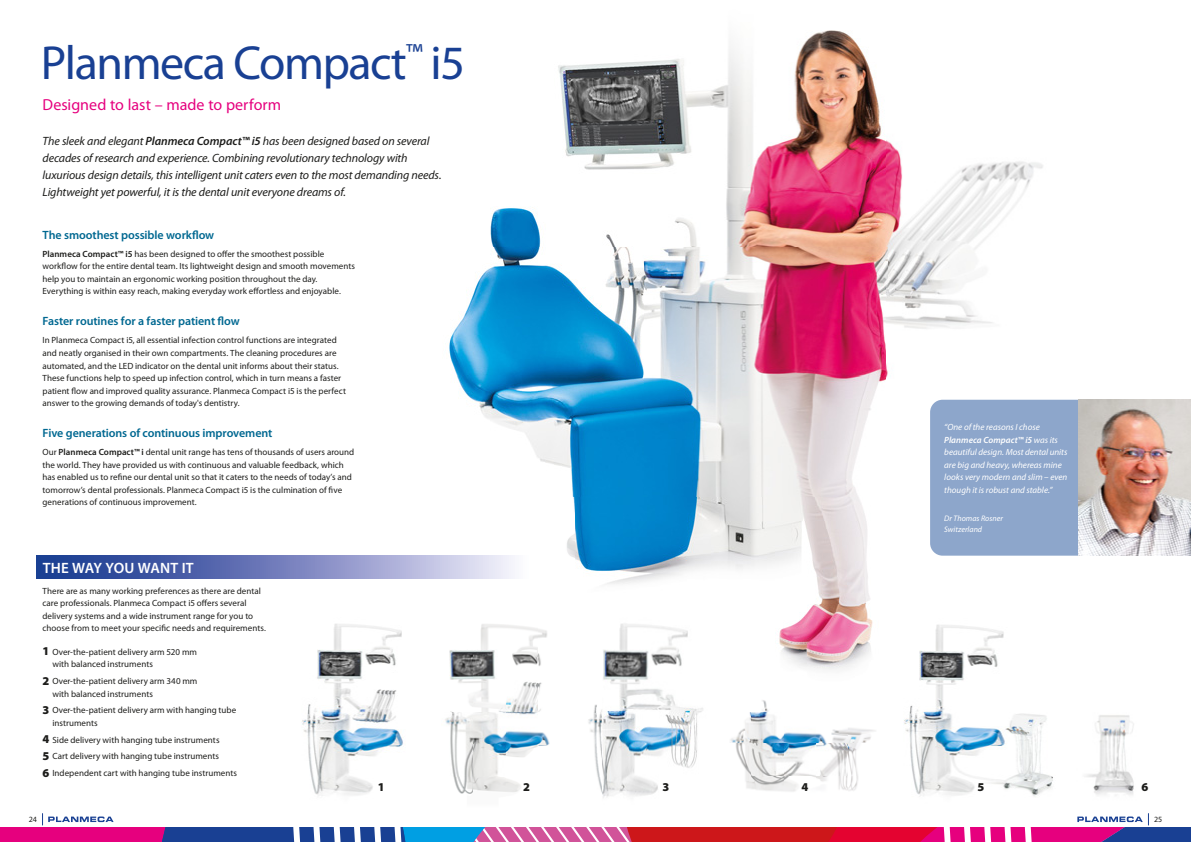
<style>
.page{position:relative;width:1191px;height:842px;background:#fff}
.page>*{position:absolute;margin:0;border:0;box-sizing:border-box;transform-origin:0 0}
.t1{font:48px "Myriad Pro";letter-spacing:-.03em;color:#194093}
.t2{font:16px "Myriad Pro";color:#e6007e}
.t3{font:600 15px "Myriad Pro";letter-spacing:.01em;color:#fff}
.t4{font:italic 12px/17px "Myriad Pro";letter-spacing:-.01em;color:#1d1d1b}
.t5{font:600 12px "Myriad Pro";letter-spacing:-.01em;color:#006891}
.t6{font:900 12px "Myriad Pro";color:#1d1d1b}
.t7{font:9px/12.5px "Myriad Pro";color:#1d1d1b}
.t8{font:italic 9px/12.5px "Myriad Pro";color:#fff}
.t9{font:italic 8px/11px "Myriad Pro";letter-spacing:.005em;color:#fff}
.t10{font:8px "Myriad Pro";color:#1d1d1b}
.s1{font-weight:600}
.s2{font-weight:900;font-size:12px}
</style>
<div class="page">
<img style="left:449px;top:30px;width:437px;height:467px">
<img style="left:886px;top:140px;width:208px;height:260px">
<img style="left:403px;top:497px;width:172px;height:82px">
<img style="left:575px;top:497px;width:295px;height:107px">
<img style="left:777px;top:604px;width:96px;height:66px">
<img style="left:1085px;top:715px;width:49px;height:80px">
<img style="left:730px;top:700px;width:145px;height:92px">
<img style="left:575px;top:602px;width:138px;height:196px">
<img style="left:302px;top:624px;width:101px;height:172px">
<img style="left:445px;top:619px;width:157px;height:179px">
<img style="left:904px;top:625px;width:149px;height:172px">
<svg style="left:0;top:813px;width:1191px;height:29px"></svg>
<div style="left:930px;top:400px;width:148px;height:156px;background:#8da6cb"></div>
<img style="left:1078px;top:400px;width:113px;height:156px">
<svg style="left:37px;top:556px;width:516px;height:22px;background:#828ec3"></svg>
<h1 class="t1" style="left:41px;top:44px;width:426px">Planmeca Compact<sup>™</sup> i5</h1>
<h2 class="t2" style="left:43px;top:98px;width:240px">Designed to last – made to perform</h2>
<p class="t4" style="left:43px;top:133px;width:400px">The sleek and elegant <span class="s1">Planmeca Compact™ i5</span> has been designed based on several decades of research and experience. Combining revolutionary technology with luxurious design details, this intelligent unit caters even to the most demanding needs.<br>Lightweight yet powerful, it is the dental unit everyone dreams of.</p>
<h3 class="t5" style="left:43px;top:230px;width:173px">The smoothest possible workflow</h3>
<p class="t7" style="left:43px;top:248px;width:314px"><span class="s1">Planmeca Compact™ i5</span> has been designed to offer the smoothest possible workflow for the entire dental team. Its lightweight design and smooth movements help you to maintain an ergonomic working position throughout the day.<br>Everything is within easy reach, making everyday work effortless and enjoyable.</p>
<h3 class="t5" style="left:43px;top:317px;width:199px">Faster routines for a faster patient flow</h3>
<p class="t7" style="left:43px;top:335px;width:305px">In Planmeca Compact i5, all essential infection control functions are integrated and neatly organised in their own compartments. The cleaning procedures are automated, and the LED indicator on the dental unit informs about their status.<br>These functions help to speed up infection control, which in turn means a faster patient flow and improved quality assurance. Planmeca Compact i5 is the perfect answer to the growing demands of today's dentistry.</p>
<h3 class="t5" style="left:43px;top:428px;width:231px">Five generations of continuous improvement</h3>
<p class="t7" style="left:43px;top:447px;width:313px">Our <span class="s1">Planmeca Compact™ i</span> dental unit range has tens of thousands of users around the world. They have provided us with continuous and valuable feedback, which has enabled us to refine our dental unit so that it caters to the needs of today’s and tomorrow’s dental professionals. Planmeca Compact i5 is the culmination of five generations of continuous improvement.</p>
<h3 class="t3" style="left:43px;top:562px;width:152px">THE WAY YOU WANT IT</h3>
<p class="t7" style="left:43px;top:585px;width:225px">There are as many working preferences as there are dental care professionals. Planmeca Compact i5 offers several delivery systems and a wide instrument range for you to choose from to meet your specific needs and requirements.</p>
<p class="t7" style="left:52px;top:646px;width:146px;text-indent:-10px"><span class="s2">1</span> Over-the-patient delivery arm 520 mm with balanced instruments</p>
<p class="t7" style="left:52px;top:676px;width:146px;text-indent:-10px"><span class="s2">2</span> Over-the-patient delivery arm 340 mm with balanced instruments</p>
<p class="t7" style="left:52px;top:705px;width:185px;text-indent:-10px"><span class="s2">3</span> Over-the-patient delivery arm with hanging tube instruments</p>
<p class="t7" style="left:43px;top:732px;width:196px;line-height:16.8px"><span class="s2">4</span> Side delivery with hanging tube instruments<br><span class="s2">5</span> Cart delivery with hanging tube instruments<br><span class="s2">6</span> Independent cart with hanging tube instruments</p>
<p class="t8" style="left:944px;top:422px;width:125px">“One of the reasons I chose<br><span class="s1">Planmeca Compact™ i5</span> was its beautiful design. Most dental units are big and heavy, whereas mine looks very modern and slim – even though it is robust and stable.”</p>
<p class="t9" style="left:944px;top:513px;width:60px">Dr Thomas Rosner<br>Switzerland</p>
<h3 class="t6" style="left:378px;top:783px;width:8px">1</h3>
<h3 class="t6" style="left:523px;top:783px;width:8px">2</h3>
<h3 class="t6" style="left:662px;top:783px;width:8px">3</h3>
<h3 class="t6" style="left:801px;top:783px;width:8px">4</h3>
<h3 class="t6" style="left:977px;top:783px;width:8px">5</h3>
<h3 class="t6" style="left:1141px;top:783px;width:8px">6</h3>
<p class="t10" style="left:29px;top:816px;width:10px">24</p>
<p class="t10" style="left:1154px;top:816px;width:10px">25</p>
</div>
